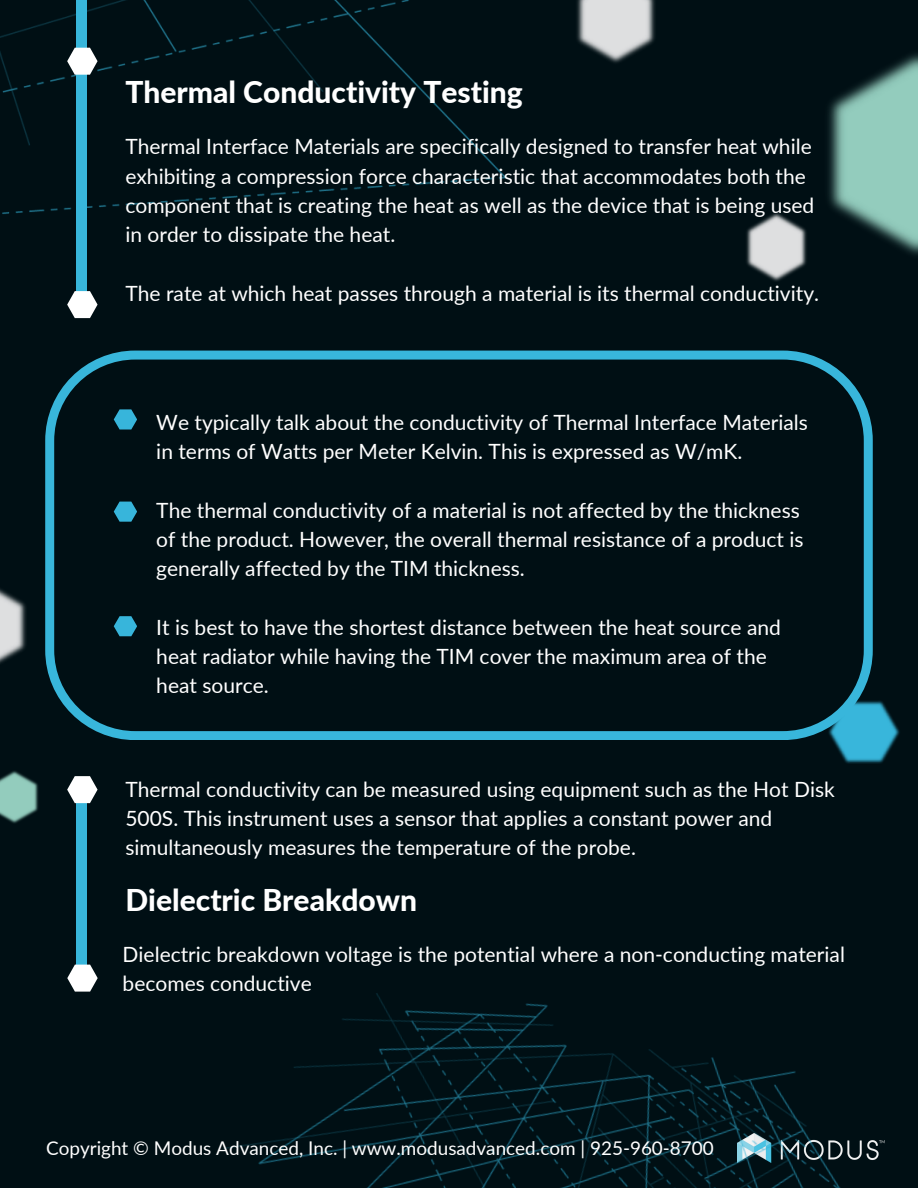
<style>
.page{position:relative;width:918px;height:1188px;background:#000f14}
.page>*{position:absolute;margin:0;border:0;box-sizing:border-box;transform-origin:0 0}
.t1{font:800 30px "Lato";color:#fff}
.t2{font:21px/29.2px "Lato";color:#fff}
.t3{font:18.9px "Lato";color:#fff}
</style>
<div class="page">
<img style="left:0;top:0;width:652px;height:351px">
<div style="left:77px;top:0;width:10px;height:318px;background:#38b6db"></div>
<svg style="left:67px;top:48px;width:31px;height:27px"></svg>
<img style="left:570px;top:0;width:85px;height:65px">
<img style="left:0;top:771px;width:38px;height:53px">
<img style="left:0;top:589px;width:26px;height:75px">
<svg style="left:67px;top:291px;width:31px;height:27px"></svg>
<img style="left:746px;top:213px;width:61px;height:69px">
<img style="left:828px;top:53px;width:90px;height:202px">
<img style="left:832px;top:700px;width:68px;height:64px">
<img style="left:223px;top:993px;width:662px;height:195px">
<svg style="left:45px;top:351px;width:828px;height:389px"></svg>
<svg style="left:114px;top:409px;width:23px;height:21px"></svg>
<svg style="left:114px;top:502px;width:23px;height:20px"></svg>
<svg style="left:114px;top:616px;width:23px;height:20px"></svg>
<div style="left:77px;top:783px;width:10px;height:205px;background:#38b6db"></div>
<svg style="left:67px;top:776px;width:31px;height:27px"></svg>
<svg style="left:67px;top:965px;width:31px;height:27px"></svg>
<p class="t1" style="left:125px;top:73px;width:399px">Thermal Conductivity Testing</p>
<p class="t2" style="left:125px;top:132px;width:690px">Thermal Interface Materials are specifically designed to transfer heat while exhibiting a compression force characteristic that accommodates both the component that is creating the heat as well as the device that is being used in order to dissipate the heat.</p>
<p class="t2" style="left:125px;top:278px;width:695px">The rate at which heat passes through a material is its thermal conductivity.</p>
<p class="t2" style="left:156px;top:407px;width:653px">We typically talk about the conductivity of Thermal Interface Materials in terms of Watts per Meter Kelvin. This is expressed as W/mK.</p>
<p class="t2" style="left:156px;top:495px;width:649px">The thermal conductivity of a material is not affected by the thickness of the product. However, the overall thermal resistance of a product is generally affected by the TIM thickness.</p>
<p class="t2" style="left:156px;top:612px;width:626px">It is best to have the shortest distance between the heat source and heat radiator while having the TIM cover the maximum area of the heat source.</p>
<p class="t2" style="left:125px;top:774px;width:711px">Thermal conductivity can be measured using equipment such as the Hot Disk<br>500S. This instrument uses a sensor that applies a constant power and simultaneously measures the temperature of the probe.</p>
<p class="t1" style="left:125px;top:882px;width:293px">Dielectric Breakdown</p>
<p class="t2" style="left:123px;top:939px;width:724px">Dielectric breakdown voltage is the potential where a non-conducting material becomes conductive</p>
<p class="t3" style="left:46px;top:1137px;width:669px">Copyright © Modus Advanced, Inc. | www.modusadvanced.com | 925-960-8700</p>
</div>
